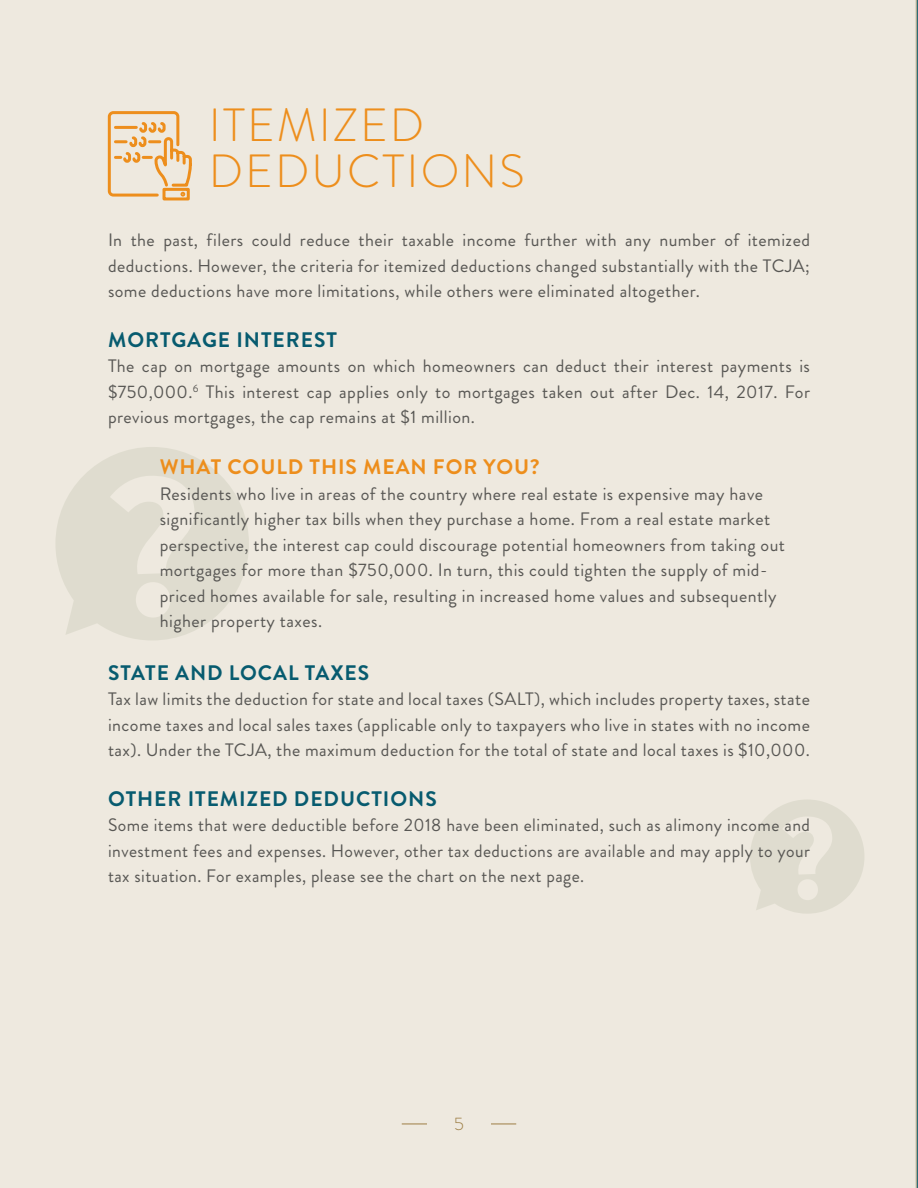
<style>
.page{position:relative;width:918px;height:1188px;background:#eee9df}
.page>*{position:absolute;margin:0;border:0;box-sizing:border-box;transform-origin:0 0}
.t1{font:300 46.5px "Brandon Grotesque";letter-spacing:.045em;color:#ed8e1c}
.t2{font:700 21px "Brandon Grotesque";letter-spacing:.045em;color:#075b6f}
.t3{font:700 21px "Brandon Grotesque";letter-spacing:.045em;color:#ed8e1c}
.t4{font:18px/25.5px "Brandon Grotesque";letter-spacing:.025em;color:#585754;text-align:justify}
.t5{font:300 18px "Brandon Grotesque";color:#9d7e45}
</style>
<div class="page">
<svg style="left:56px;top:447px;width:193px;height:193px"></svg>
<svg style="left:750px;top:800px;width:114px;height:114px"></svg>
<svg style="left:916px;top:0;width:2px;height:1188px"></svg>
<svg style="left:402px;top:1124px;width:25px;height:1px"></svg>
<svg style="left:491px;top:1124px;width:25px;height:1px"></svg>
<svg style="left:107px;top:111px;width:85px;height:90px"></svg>
<p class="t1" style="left:209px;top:93px;width:217px">ITEMIZED</p>
<p class="t1" style="left:209px;top:139px;width:318px">DEDUCTIONS</p>
<p class="t4" style="left:108px;top:228px;width:704px">In the past, filers could reduce their taxable income further with any number of itemized deductions. However, the criteria for itemized deductions changed substantially with the TCJA; some deductions have more limitations, while others were eliminated altogether.</p>
<p class="t2" style="left:108px;top:325px;width:230px">MORTGAGE INTEREST</p>
<p class="t4" style="left:108px;top:354px;width:704px">The cap on mortgage amounts on which homeowners can deduct their interest payments is $750,000.<sup>6</sup> This interest cap applies only to mortgages taken out after Dec. 14, 2017. For previous mortgages, the cap remains at $1 million.</p>
<p class="t3" style="left:160px;top:452px;width:381px">WHAT COULD THIS MEAN FOR YOU?</p>
<p class="t4" style="left:160px;top:481px;width:627px;text-align:left">Residents who live in areas of the country where real estate is expensive may have significantly higher tax bills when they purchase a home. From a real estate market perspective, the interest cap could discourage potential homeowners from taking out mortgages for more than $750,000. In turn, this could tighten the supply of mid&shy;priced homes available for sale, resulting in increased home values and subsequently higher property taxes.</p>
<p class="t2" style="left:108px;top:658px;width:263px">STATE AND LOCAL TAXES</p>
<p class="t4" style="left:108px;top:687px;width:704px">Tax law limits the deduction for state and local taxes (SALT), which includes property taxes, state income taxes and local sales taxes (applicable only to taxpayers who live in states with no income tax). Under the TCJA, the maximum deduction for the total of state and local taxes is $10,000.</p>
<p class="t2" style="left:108px;top:784px;width:330px">OTHER ITEMIZED DEDUCTIONS</p>
<p class="t4" style="left:108px;top:813px;width:704px">Some items that were deductible before 2018 have been eliminated, such as alimony income and investment fees and expenses. However, other tax deductions are available and may apply to your tax situation. For examples, please see the chart on the next page.</p>
<p class="t5" style="left:454px;top:1112px;width:11px">5</p>
</div>
